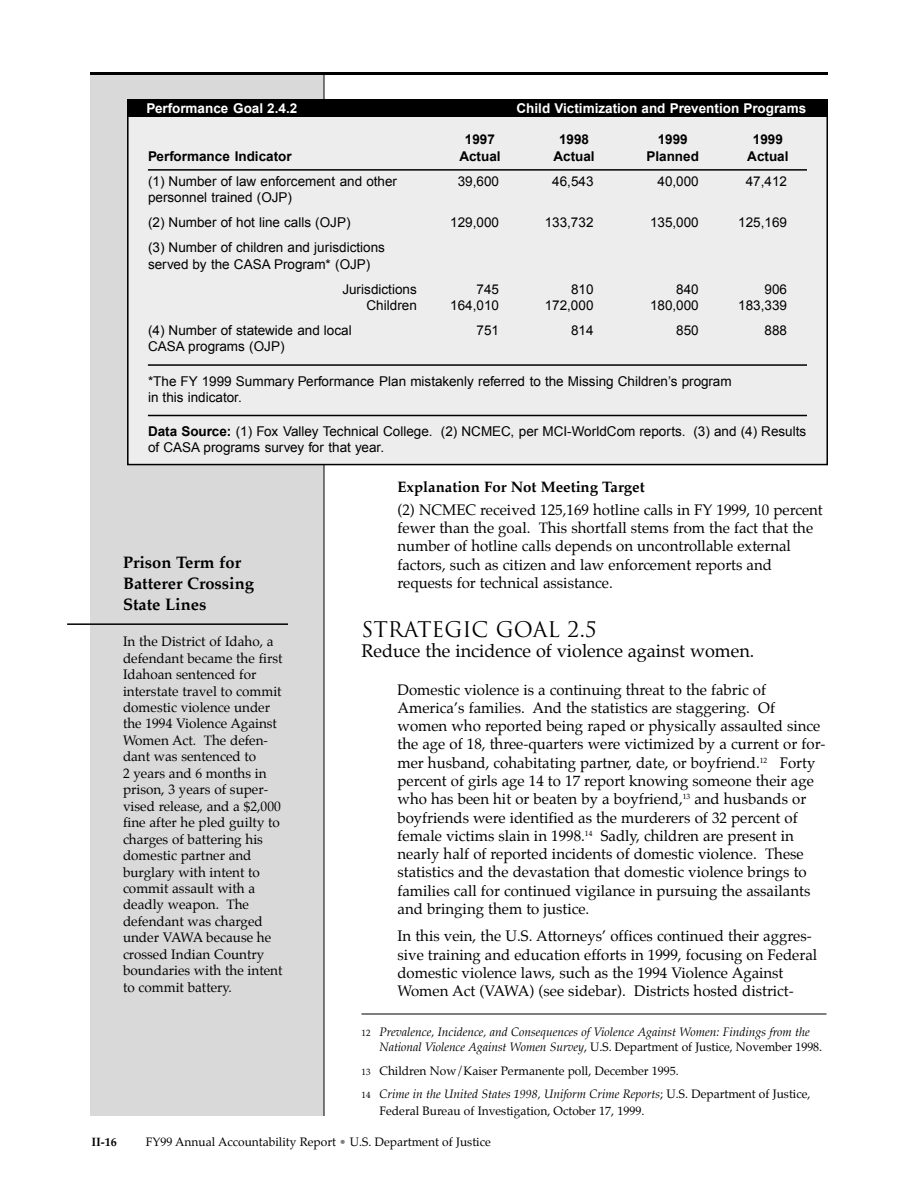
<style>
.page{position:relative;width:918px;height:1188px;background:#fff}
.page>*{position:absolute;margin:0;border:0;box-sizing:border-box;transform-origin:0 0}
.t1{font:21px "Trajan";color:#000}
.t2{font:18px "Palatino";color:#000}
.t3{font:700 16.5px/21px "Palatino";color:#000}
.t4{font:15px/18.3px "Palatino";color:#000}
.t5{font:700 15px "Palatino";color:#000}
.t6{font:13.5px/16.2px "Arial";color:#000}
.t7{font:13.5px/16.5px "Palatino";color:#000}
.t8{font:700 13.5px "Arial";color:#000}
.t9{font:700 13.5px "Arial";color:#fff}
.t10{font:12px/23.7px "Palatino";color:#000}
.t11{font:italic 12px/14.7px "Palatino";color:#000}
.t12{font:700 12px "Palatino";color:#000}
.s1{font-weight:700}
.s2{font-style:normal;font-size:9px}
.s3{font-style:normal}
.s4{font-size:9px}
.s5{font-style:italic}
.s6{color:#808080}
</style>
<div class="page">
<div style="left:90px;top:74px;width:234px;height:1042px;background:#d9d9d9"></div>
<hr style="left:90px;top:72px;width:738px;height:3px;background:#000">
<hr style="left:324px;top:74px;width:1px;height:1042px;background:#000">
<hr style="left:67px;top:623px;width:221px;height:2px;background:#000">
<hr style="left:362px;top:1014px;width:464px;height:1px;background:#000">
<div style="left:129px;top:100px;width:697px;height:364px;background:#ededed"></div>
<hr style="left:148px;top:169px;width:659px;height:2px;background:#000">
<hr style="left:148px;top:364px;width:659px;height:2px;background:#000">
<hr style="left:148px;top:415px;width:659px;height:1px;background:#000">
<div style="left:127px;top:100px;width:701px;height:17px;background:#000"></div>
<p class="t9" style="left:147px;top:103px;width:152px">Performance Goal 2.4.2</p>
<p class="t9" style="left:517px;top:103px;width:291px">Child Victimization and Prevention Programs</p>
<p class="t8" style="left:465px;top:135px;width:32px">1997</p>
<p class="t8" style="left:559px;top:135px;width:32px">1998</p>
<p class="t8" style="left:658px;top:135px;width:32px">1999</p>
<p class="t8" style="left:753px;top:135px;width:32px">1999</p>
<p class="t8" style="left:148px;top:151px;width:145px">Performance Indicator</p>
<p class="t8" style="left:459px;top:151px;width:43px">Actual</p>
<p class="t8" style="left:553px;top:151px;width:43px">Actual</p>
<p class="t8" style="left:646px;top:151px;width:54px">Planned</p>
<p class="t8" style="left:747px;top:151px;width:43px">Actual</p>
<p class="t6" style="left:148px;top:174px;width:251px">(1) Number of law enforcement and other</p>
<p class="t6" style="left:458px;top:174px;width:43px">39,600</p>
<p class="t6" style="left:552px;top:174px;width:43px">46,543</p>
<p class="t6" style="left:658px;top:174px;width:43px">40,000</p>
<p class="t6" style="left:746px;top:174px;width:43px">47,412</p>
<p class="t6" style="left:148px;top:186px;width:204px;line-height:25.2px">personnel trained (OJP)<br>(2) Number of hot line calls (OJP)</p>
<p class="t6" style="left:450px;top:216px;width:50px">129,000</p>
<p class="t6" style="left:545px;top:216px;width:50px">133,732</p>
<p class="t6" style="left:650px;top:216px;width:50px">135,000</p>
<p class="t6" style="left:738px;top:216px;width:50px">125,169</p>
<p class="t6" style="left:148px;top:241px;width:238px">(3) Number of children and jurisdictions served by the CASA Program* (OJP)</p>
<p class="t6" style="left:343px;top:282px;width:76px">Jurisdictions</p>
<p class="t6" style="left:477px;top:282px;width:24px">745</p>
<p class="t6" style="left:571px;top:282px;width:24px">810</p>
<p class="t6" style="left:676px;top:282px;width:24px">840</p>
<p class="t6" style="left:765px;top:282px;width:24px">906</p>
<p class="t6" style="left:367px;top:299px;width:52px">Children</p>
<p class="t6" style="left:450px;top:299px;width:50px">164,010</p>
<p class="t6" style="left:545px;top:299px;width:50px">172,000</p>
<p class="t6" style="left:650px;top:299px;width:50px">180,000</p>
<p class="t6" style="left:738px;top:299px;width:50px">183,339</p>
<p class="t6" style="left:148px;top:324px;width:205px">(4) Number of statewide and local</p>
<p class="t6" style="left:477px;top:324px;width:24px">751</p>
<p class="t6" style="left:571px;top:324px;width:24px">814</p>
<p class="t6" style="left:676px;top:324px;width:24px">850</p>
<p class="t6" style="left:765px;top:324px;width:24px">888</p>
<p class="t6" style="left:148px;top:340px;width:138px">CASA programs (OJP)</p>
<p class="t6" style="left:148px;top:374px;width:585px">*The FY 1999 Summary Performance Plan mistakenly referred to the Missing Children’s program in this indicator.</p>
<p class="t6" style="left:148px;top:425px;width:660px"><span class="s1">Data Source:</span> (1) Fox Valley Technical College. (2) NCMEC, per MCI-WorldCom reports. (3) and (4) Results of CASA programs survey for that year.</p>
<p class="t3" style="left:123px;top:554px;width:133px">Prison Term for<br>Batterer Crossing<br>State Lines</p>
<p class="t7" style="left:123px;top:635px;width:161px">In the District of Idaho, a defendant became the first<br>Idahoan sentenced for interstate travel to commit domestic violence under the 1994 Violence Against<br>Women Act. The defen&shy;dant was sentenced to<br>2 years and 6 months in prison, 3 years of super&shy;vised release, and a $2,000 fine after he pled guilty to charges of battering his domestic partner and burglary with intent to commit assault with a deadly weapon. The defendant was charged under VAWA because he crossed Indian Country boundaries with the intent to commit battery.</p>
<p class="t5" style="left:398px;top:482px;width:249px">Explanation For Not Meeting Target</p>
<p class="t4" style="left:398px;top:502px;width:427px">(2) NCMEC received 125,169 hotline calls in FY 1999, 10 percent fewer than the goal. This shortfall stems from the fact that the number of hotline calls depends on uncontrollable external factors, such as citizen and law enforcement reports and requests for technical assistance.</p>
<h1 class="t1" style="left:362px;top:618px;width:237px">STRATEGIC GOAL 2.5</h1>
<p class="t2" style="left:362px;top:644px;width:394px">Reduce the incidence of violence against women.</p>
<p class="t4" style="left:398px;top:682px;width:430px">Domestic violence is a continuing threat to the fabric of America’s families. And the statistics are staggering. Of women who reported being raped or physically assaulted since the age of 18, three-quarters were victimized by a current or for&shy;mer husband, cohabitating partner, date, or boyfriend.<sup>12</sup> Forty percent of girls age 14 to 17 report knowing someone their age who has been hit or beaten by a boyfriend,<sup>13</sup> and husbands or boyfriends were identified as the murderers of 32 percent of female victims slain in 1998.<sup>14</sup> Sadly, children are present in nearly half of reported incidents of domestic violence. These statistics and the devastation that domestic violence brings to families call for continued vigilance in pursuing the assailants and bringing them to justice.</p>
<p class="t4" style="left:398px;top:929px;width:421px">In this vein, the U.S. Attorneys’ offices continued their aggres&shy;sive training and education efforts in 1999, focusing on Federal domestic violence laws, such as the 1994 Violence Against Women Act (VAWA) (see sidebar). Districts hosted district-</p>
<p class="t11" style="left:380px;top:1026px;width:444px;text-indent:-18px"><span class="s2">12</span> Prevalence, Incidence, and Consequences of Violence Against Women: Findings from the<br>National Violence Against Women Survey<span class="s3">, U.S. Department of Justice, November 1998.</span></p>
<p class="t10" style="left:362px;top:1060px;width:451px"><span class="s4">13</span> Children Now/Kaiser Permanente poll, December 1995.<br><span class="s4">14</span> <span class="s5">Crime in the United States 1998, Uniform Crime Reports</span>; U.S. Department of Justice,</p>
<p class="t10" style="left:380px;top:1101px;width:267px">Federal Bureau of Investigation, October 17, 1999.</p>
<p class="t12" style="left:92px;top:1138px;width:27px">II-16</p>
<p class="t10" style="left:146px;top:1132px;width:347px">FY99 Annual Accountability Report <span class="s6">•</span> U.S. Department of Justice</p>
</div>
